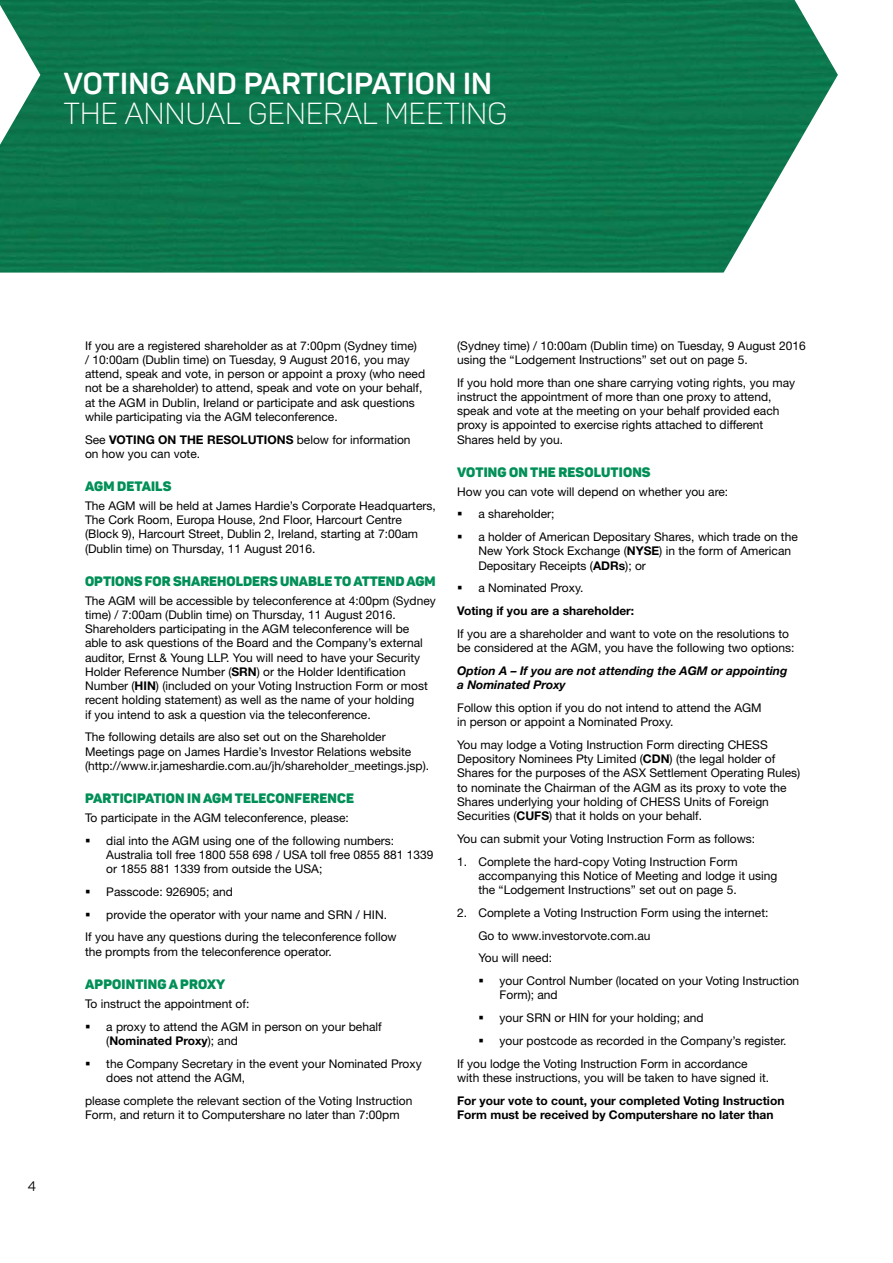
<style>
.page{position:relative;width:893px;height:1263px;background:#fff}
.page>*{position:absolute;margin:0;border:0;box-sizing:border-box;transform-origin:0 0}
.t1{font:700 30px "Panton";letter-spacing:.01em;color:#fff}
.t2{font:300 30px "Panton";letter-spacing:.01em;color:#fff}
.t3{font:900 13.5px "Panton";letter-spacing:.01em;color:#008f57}
.t4{font:13.5px "Panton";color:#000}
.t5{font:12px/14.2px "Helvetica Neue LT";color:#000}
.t6{font:700 12px/22.8px "Helvetica Neue LT";color:#000}
.t7{font:italic 700 12px/14.2px "Helvetica Neue LT";color:#000}
.s1{font-weight:700}
.s2{font-weight:400}
</style>
<div class="page">
<div style="left:0;top:0;width:627px;height:273px;background:#0c774e"></div>
<svg style="left:0;top:5px;width:40px;height:140px"></svg>
<svg style="left:627px;top:0;width:211px;height:273px"></svg>
<h1 class="t1" style="left:64px;top:64px;width:430px">VOTING AND PARTICIPATION IN</h1>
<h1 class="t2" style="left:64px;top:95px;width:445px">THE ANNUAL GENERAL MEETING</h1>
<p class="t4" style="left:28px;top:1178px;width:10px">4</p>
<p class="t5" style="left:85px;top:338px;width:342px">If you are a registered shareholder as at 7:00pm (Sydney time)<br>/ 10:00am (Dublin time) on Tuesday, 9 August 2016, you may attend, speak and vote, in person or appoint a proxy (who need not be a shareholder) to attend, speak and vote on your behalf, at the AGM in Dublin, Ireland or participate and ask questions while participating via the AGM teleconference.</p>
<p class="t5" style="left:85px;top:432px;width:327px">See <span class="s1">VOTING ON THE RESOLUTIONS</span> below for information on how you can vote.</p>
<p class="t3" style="left:85px;top:478px;width:88px">AGM DETAILS</p>
<p class="t5" style="left:85px;top:498px;width:352px">The AGM will be held at James Hardie’s Corporate Headquarters, The Cork Room, Europa House, 2nd Floor, Harcourt Centre (Block 9), Harcourt Street, Dublin 2, Ireland, starting at 7:00am (Dublin time) on Thursday, 11 August 2016.</p>
<p class="t3" style="left:85px;top:573px;width:352px">OPTIONS FOR SHAREHOLDERS UNABLE TO ATTEND AGM</p>
<p class="t5" style="left:85px;top:593px;width:352px">The AGM will be accessible by teleconference at 4:00pm (Sydney time) / 7:00am (Dublin time) on Thursday, 11 August 2016.<br>Shareholders participating in the AGM teleconference will be<br>able to ask questions of the Board and the Company’s external auditor, Ernst &amp; Young LLP. You will need to have your Security Holder Reference Number (<span class="s1">SRN</span>) or the Holder Identification Number (<span class="s1">HIN</span>) (included on your Voting Instruction Form or most recent holding statement) as well as the name of your holding<br>if you intend to ask a question via the teleconference.</p>
<p class="t5" style="left:85px;top:730px;width:346px">The following details are also set out on the Shareholder<br>Meetings page on James Hardie’s Investor Relations website (http://www.ir.jameshardie.com.au/jh/shareholder_meetings.jsp).</p>
<p class="t3" style="left:85px;top:790px;width:270px">PARTICIPATION IN AGM TELECONFERENCE</p>
<p class="t5" style="left:85px;top:810px;width:265px">To participate in the AGM teleconference, please:</p>
<p class="t5" style="left:106px;top:833px;width:329px;text-indent:-21px">▪ dial into the AGM using one of the following numbers:<br>Australia toll free 1800 558 698 / USA toll free 0855 881 1339 or 1855 881 1339 from outside the USA;</p>
<p class="t5" style="left:85px;top:884px;width:149px">▪ Passcode: 926905; and</p>
<p class="t5" style="left:85px;top:903px;width:313px;line-height:22.8px">▪ provide the operator with your name and SRN / HIN.<br>If you have any questions during the teleconference follow</p>
<p class="t5" style="left:85px;top:944px;width:248px">the prompts from the teleconference operator.</p>
<p class="t3" style="left:85px;top:976px;width:142px">APPOINTING A PROXY</p>
<p class="t5" style="left:85px;top:996px;width:166px">To instruct the appointment of:</p>
<p class="t5" style="left:106px;top:1019px;width:277px;text-indent:-21px">▪ a proxy to attend the AGM in person on your behalf (<span class="s1">Nominated Proxy</span>); and</p>
<p class="t5" style="left:106px;top:1056px;width:317px;text-indent:-21px">▪ the Company Secretary in the event your Nominated Proxy does not attend the AGM,</p>
<p class="t5" style="left:85px;top:1093px;width:329px">please complete the relevant section of the Voting Instruction<br>Form, and return it to Computershare no later than 7:00pm</p>
<p class="t5" style="left:457px;top:338px;width:350px">(Sydney time) / 10:00am (Dublin time) on Tuesday, 9 August 2016 using the “Lodgement Instructions” set out on page 5.</p>
<p class="t5" style="left:457px;top:375px;width:340px">If you hold more than one share carrying voting rights, you may instruct the appointment of more than one proxy to attend, speak and vote at the meeting on your behalf provided each proxy is appointed to exercise rights attached to different Shares held by you.</p>
<p class="t3" style="left:457px;top:464px;width:195px">VOTING ON THE RESOLUTIONS</p>
<p class="t5" style="left:457px;top:484px;width:273px">How you can vote will depend on whether you are:</p>
<p class="t5" style="left:457px;top:507px;width:99px">▪ a shareholder;</p>
<p class="t5" style="left:478px;top:530px;width:321px;text-indent:-21px">▪ a holder of American Depositary Shares, which trade on the<br>New York Stock Exchange (<span class="s1">NYSE</span>) in the form of American<br>Depositary Receipts (<span class="s1">ADRs</span>); or</p>
<p class="t6" style="left:457px;top:576px;width:179px">▪ <span class="s2">a Nominated Proxy.<br></span>Voting if you are a shareholder:</p>
<p class="t5" style="left:457px;top:626px;width:339px">If you are a shareholder and want to vote on the resolutions to be considered at the AGM, you have the following two options:</p>
<p class="t7" style="left:457px;top:663px;width:332px">Option A – If you are not attending the AGM or appointing a Nominated Proxy</p>
<p class="t5" style="left:457px;top:700px;width:306px">Follow this option if you do not intend to attend the AGM in person or appoint a Nominated Proxy.</p>
<p class="t5" style="left:457px;top:737px;width:345px">You may lodge a Voting Instruction Form directing CHESS Depository Nominees Pty Limited (<span class="s1">CDN</span>) (the legal holder of Shares for the purposes of the ASX Settlement Operating Rules) to nominate the Chairman of the AGM as its proxy to vote the Shares underlying your holding of CHESS Units of Foreign Securities (<span class="s1">CUFS</span>) that it holds on your behalf.</p>
<p class="t5" style="left:457px;top:831px;width:300px">You can submit your Voting Instruction Form as follows:</p>
<p class="t5" style="left:478px;top:854px;width:300px;text-indent:-21px">1. Complete the hard-copy Voting Instruction Form accompanying this Notice of Meeting and lodge it using the “Lodgement Instructions” set out on page 5.</p>
<p class="t5" style="left:478px;top:901px;width:292px;line-height:22.8px;text-indent:-21px">2. Complete a Voting Instruction Form using the internet:<br>Go to www.investorvote.com.au<br>You will need:</p>
<p class="t5" style="left:500px;top:974px;width:301px;text-indent:-21px">▪ your Control Number (located on your Voting Instruction<br>Form); and</p>
<p class="t5" style="left:478px;top:1011px;width:227px">▪ your SRN or HIN for your holding; and</p>
<p class="t5" style="left:457px;top:1029px;width:331px;line-height:22.8px;text-indent:21px">▪ your postcode as recorded in the Company’s register.<br>If you lodge the Voting Instruction Form in accordance</p>
<p class="t5" style="left:457px;top:1070px;width:314px">with these instructions, you will be taken to have signed it.</p>
<p class="t6" style="left:457px;top:1093px;width:329px;line-height:14.2px">For your vote to count, your completed Voting Instruction<br>Form must be received by Computershare no later than</p>
</div>
